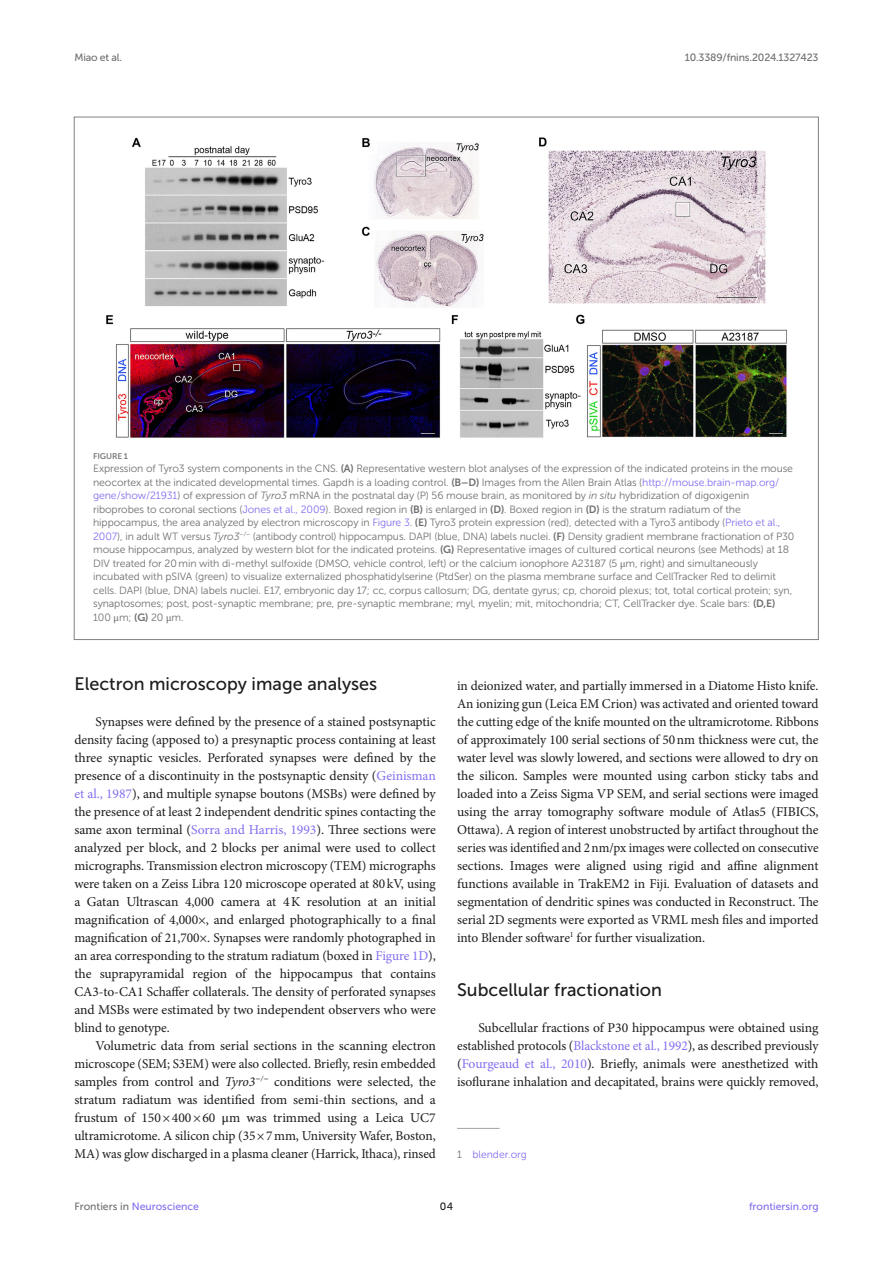
<style>
.page{position:relative;width:893px;height:1263px;background:#fff}
.page>*{position:absolute;margin:0;border:0;box-sizing:border-box;transform-origin:0 0}
.HEAD_2{font:18px "Museo Sans 500";color:#1b1c1b}
.TEXT{font:18px "Museo Sans 500";color:#1b1c1b}
.TEXT-2{font:13.5px/18px "Minion Pro";letter-spacing:-.005em;color:#1b1c1b;text-align:justify}
.TEXT_FLUSH{font:13.5px/18px "Minion Pro";letter-spacing:-.005em;color:#1b1c1b;text-align:justify}
.FIG_LEG{font:10.5px/13.5px "Museo Sans 300";letter-spacing:-.01em;color:#706f70}
.t1{font:10.5px "Museo Sans 500";color:#856df0}
.t2{font:10.5px "Museo Sans 500";letter-spacing:-.015em;color:#706f70}
.FOOTNOTE{font:10.5px "Museo Sans 300";color:#856df0}
.t3{font:10.5px "Museo Sans 500";color:#1b1c1b}
.FIG_HD{font:8.25px "Museo Sans 700";letter-spacing:-.01em;color:#7e7f7f}
.s1{font-family:"Museo Sans 700"}
.s2{color:#856df0}
.s3{font-style:italic}
.s4{font-family:"STIX General"}
.s5{color:#706f70}
</style>
<div class="page">
<hr style="left:457px;top:1128px;width:43px;height:1px;background:#a2a3a3">
<img style="left:106px;top:137px;width:681px;height:302px">
<p class="t2" style="left:74px;top:51px;width:49px">Miao et al.</p>
<p class="t2" style="left:685px;top:51px;width:135px">10.3389/fnins.2024.1327423</p>
<p class="FIG_HD" style="left:93px;top:451px;width:37px">FIGURE 1</p>
<p class="FIG_LEG" style="left:93px;top:462px;width:703px">Expression of Tyro3 system components in the CNS. <span class="s1">(A)</span> Representative western blot analyses of the expression of the indicated proteins in the mouse neocortex at the indicated developmental times. Gapdh is a loading control. <span class="s1">(B–D)</span> Images from the Allen Brain Atlas (<span class="s2">http://mouse.brain-map.org/ gene/show/21931</span>) of expression of <span class="s3">Tyro3</span> mRNA in the postnatal day (P) 56 mouse brain, as monitored by <span class="s3">in situ</span> hybridization of digoxigenin riboprobes to coronal sections (<span class="s2">Jones et al., 2009</span>). Boxed region in <span class="s1">(B)</span> is enlarged in <span class="s1">(D)</span>. Boxed region in <span class="s1">(D)</span> is the stratum radiatum of the hippocampus, the area analyzed by electron microscopy in <span class="s2">Figure 3</span>. <span class="s1">(E)</span> Tyro3 protein expression (red), detected with a Tyro3 antibody (<span class="s2">Prieto et al., 2007</span>), in adult WT versus <span class="s3">Tyro3</span><sup>−</sup><sup>/</sup><sup>−</sup> (antibody control) hippocampus. DAPI (blue, DNA) labels nuclei. <span class="s1">(F)</span> Density gradient membrane fractionation of P30 mouse hippocampus, analyzed by western blot for the indicated proteins. <span class="s1">(G)</span> Representative images of cultured cortical neurons (see Methods) at 18<br>DIV treated for 20 min with di-methyl sulfoxide (DMSO, vehicle control, left) or the calcium ionophore A23187 (5 <span class="s4">μ</span>m, right) and simultaneously incubated with pSIVA (green) to visualize externalized phosphatidylserine (PtdSer) on the plasma membrane surface and CellTracker Red to delimit cells. DAPI (blue, DNA) labels nuclei. E17, embryonic day 17; cc, corpus callosum; DG, dentate gyrus; cp, choroid plexus; tot, total cortical protein; syn, synaptosomes; post, post-synaptic membrane; pre, pre-synaptic membrane; myl, myelin; mit, mitochondria; CT, CellTracker dye. Scale bars: <span class="s1">(D,E)<br></span>100 <span class="s4">μ</span>m; <span class="s1">(G)</span> 20 <span class="s4">μ</span>m.</p>
<p class="HEAD_2" style="left:74px;top:674px;width:304px">Electron microscopy image analyses</p>
<p class="TEXT_FLUSH" style="left:74px;top:713px;width:363px;text-indent:21px">Synapses were defined by the presence of a stained postsynaptic density facing (apposed to) a presynaptic process containing at least three synaptic vesicles. Perforated synapses were defined by the presence of a discontinuity in the postsynaptic density (<span class="s2">Geinisman et al., 1987</span>), and multiple synapse boutons (MSBs) were defined by the presence of at least 2 independent dendritic spines contacting the same axon terminal (<span class="s2">Sorra and Harris, 1993</span>). Three sections were analyzed per block, and 2 blocks per animal were used to collect micrographs. Transmission electron microscopy (TEM) micrographs were taken on a Zeiss Libra 120 microscope operated at 80kV, using a Gatan Ultrascan 4,000 camera at 4K resolution at an initial magnification of 4,000×, and enlarged photographically to a final magnification of 21,700×. Synapses were randomly photographed in an area corresponding to the stratum radiatum (boxed in <span class="s2">Figure 1D</span>), the suprapyramidal region of the hippocampus that contains CA3-to-CA1 Schaffer collaterals. The density of perforated synapses and MSBs were estimated by two independent observers who were blind to genotype.</p>
<p class="TEXT-2" style="left:74px;top:1037px;width:363px;text-indent:21px">Volumetric data from serial sections in the scanning electron microscope (SEM; S3EM) were also collected. Briefly, resin embedded samples from control and <span class="s3">Tyro3</span><sup>−</sup><sup>/</sup><sup>−</sup> conditions were selected, the stratum radiatum was identified from semi-thin sections, and a frustum of 150×400×60 <span class="s4">μ</span>m was trimmed using a Leica UC7 ultramicrotome. A silicon chip (35×7mm, University Wafer, Boston, MA) was glow discharged in a plasma cleaner (Harrick, Ithaca), rinsed</p>
<p class="TEXT-2" style="left:457px;top:677px;width:363px">in deionized water, and partially immersed in a Diatome Histo knife.<br>An ionizing gun (Leica EM Crion) was activated and oriented toward the cutting edge of the knife mounted on the ultramicrotome. Ribbons of approximately 100 serial sections of 50nm thickness were cut, the water level was slowly lowered, and sections were allowed to dry on the silicon. Samples were mounted using carbon sticky tabs and loaded into a Zeiss Sigma VP SEM, and serial sections were imaged using the array tomography software module of Atlas5 (FIBICS, Ottawa). A region of interest unobstructed by artifact throughout the series was identified and 2nm/px images were collected on consecutive sections. Images were aligned using rigid and affine alignment functions available in TrakEM2 in Fiji. Evaluation of datasets and segmentation of dendritic spines was conducted in Reconstruct. The serial 2D segments were exported as VRML mesh files and imported into Blender software<sup>1</sup> for further visualization.</p>
<p class="TEXT" style="left:457px;top:980px;width:206px">Subcellular fractionation</p>
<p class="TEXT-2" style="left:457px;top:1019px;width:363px;text-align:right">Subcellular fractions of P30 hippocampus were obtained using established protocols (<span class="s2">Blackstone et al., 1992</span>), as described previously</p>
<p class="TEXT_FLUSH" style="left:457px;top:1055px;width:363px">(<span class="s2">Fourgeaud et al., 2010</span>). Briefly, animals were anesthetized with isoflurane inhalation and decapitated, brains were quickly removed,</p>
<p class="FOOTNOTE" style="left:457px;top:1149px;width:71px"><span class="s5">1</span> blender.org</p>
<p class="t1" style="left:74px;top:1200px;width:126px"><span class="s5">Frontiers in</span> Neuroscience</p>
<p class="t3" style="left:440px;top:1200px;width:15px">04</p>
<p class="t1" style="left:749px;top:1200px;width:71px">frontiersin.org</p>
</div>
